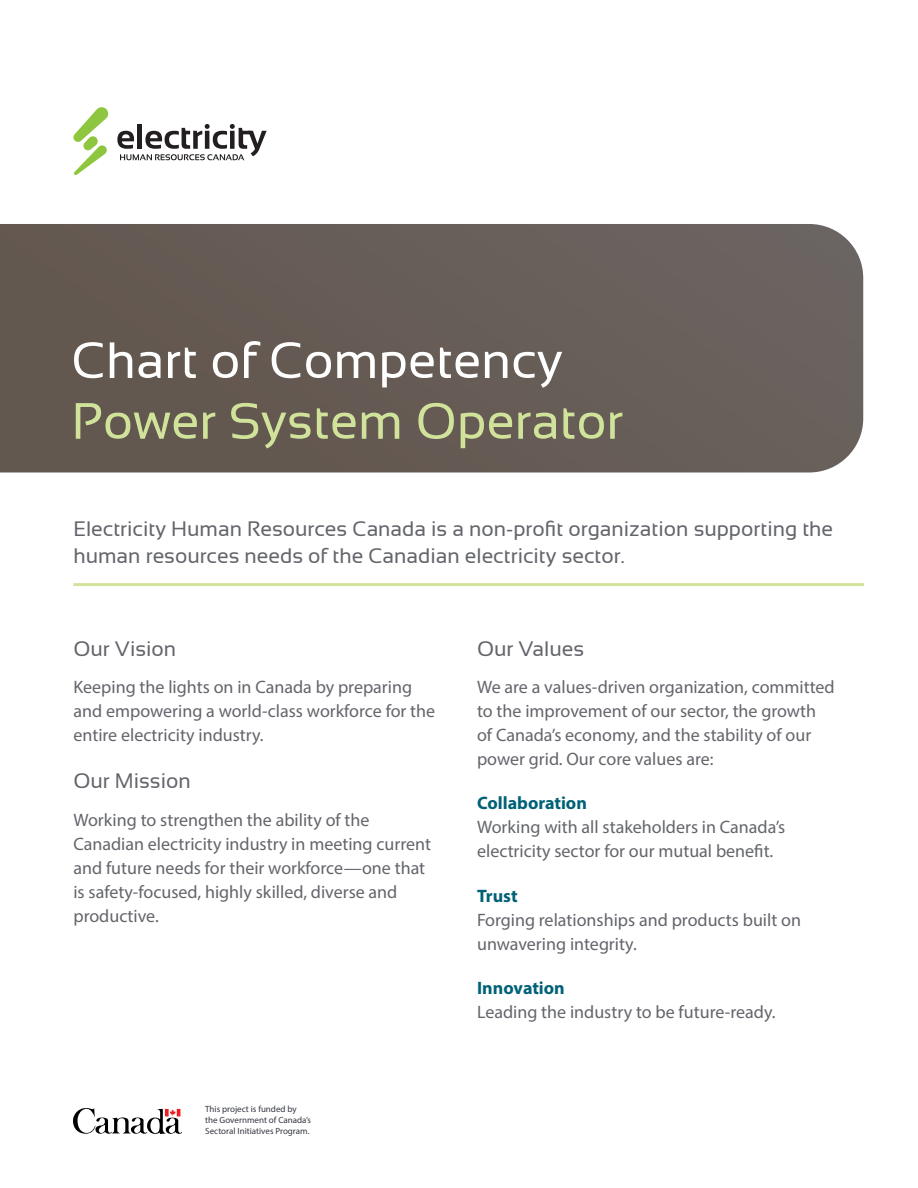
<style>
.page{position:relative;width:918px;height:1188px;background:#fff}
.page>*{position:absolute;margin:0;border:0;box-sizing:border-box;transform-origin:0 0}
.Cover__H1{font:51px "Sansation";color:#d1e39b}
.Cover__H1-2{font:51px "Sansation";color:#fff}
.Cover__H2{font:21px/27px "Sansation";color:#63656b}
.Cover__H3{font:21px "Sansation";color:#63656b}
.Cover__Body{font:18px/24px "Myriad Pro";color:#63656b}
.Cover__GoC_caption{font:9px/11.2px "Myriad Pro";color:#343741}
.s1{font-weight:700;color:#006176}
</style>
<div class="page">
<svg style="left:0;top:224px;width:863px;height:248px;background:#675d57"></svg>
<svg style="left:117px;top:124px;width:150px;height:36px"></svg>
<svg style="left:73px;top:107px;width:36px;height:68px"></svg>
<svg style="left:73px;top:1108px;width:109px;height:26px"></svg>
<hr style="left:73px;top:583px;width:791px;height:3px;background:#d1e39b">
<p class="Cover__H1-2" style="left:72px;top:332px;width:493px">Chart of Competency</p>
<p class="Cover__H1" style="left:72px;top:393px;width:553px">Power System Operator</p>
<h2 class="Cover__H2" style="left:73px;top:515px;width:761px">Electricity Human Resources Canada is a non-profit organization supporting the human resources needs of the Canadian electricity sector.</h2>
<p class="Cover__H3" style="left:73px;top:637px;width:104px">Our Vision</p>
<p class="Cover__Body" style="left:73px;top:675px;width:363px">Keeping the lights on in Canada by preparing and empowering a world-class workforce for the entire electricity industry.</p>
<p class="Cover__H3" style="left:73px;top:769px;width:119px">Our Mission</p>
<p class="Cover__Body" style="left:73px;top:808px;width:359px">Working to strengthen the ability of the Canadian electricity industry in meeting current and future needs for their workforce—one that is safety-focused, highly skilled, diverse and productive.</p>
<p class="Cover__GoC_caption" style="left:205px;top:1103px;width:107px">This project is funded by the Government of Canada’s<br>Sectoral Initiatives Program.</p>
<p class="Cover__H3" style="left:477px;top:637px;width:109px">Our Values</p>
<p class="Cover__Body" style="left:477px;top:675px;width:359px">We are a values-driven organization, committed to the improvement of our sector, the growth of Canada’s economy, and the stability of our power grid. Our core values are:</p>
<p class="Cover__Body" style="left:477px;top:791px;width:310px"><span class="s1">Collaboration<br></span>Working with all stakeholders in Canada’s electricity sector for our mutual benefit.</p>
<p class="Cover__Body" style="left:477px;top:883px;width:325px"><span class="s1">Trust<br></span>Forging relationships and products built on unwavering integrity.</p>
<p class="Cover__Body" style="left:477px;top:976px;width:300px"><span class="s1">Innovation<br></span>Leading the industry to be future-ready.</p>
</div>
